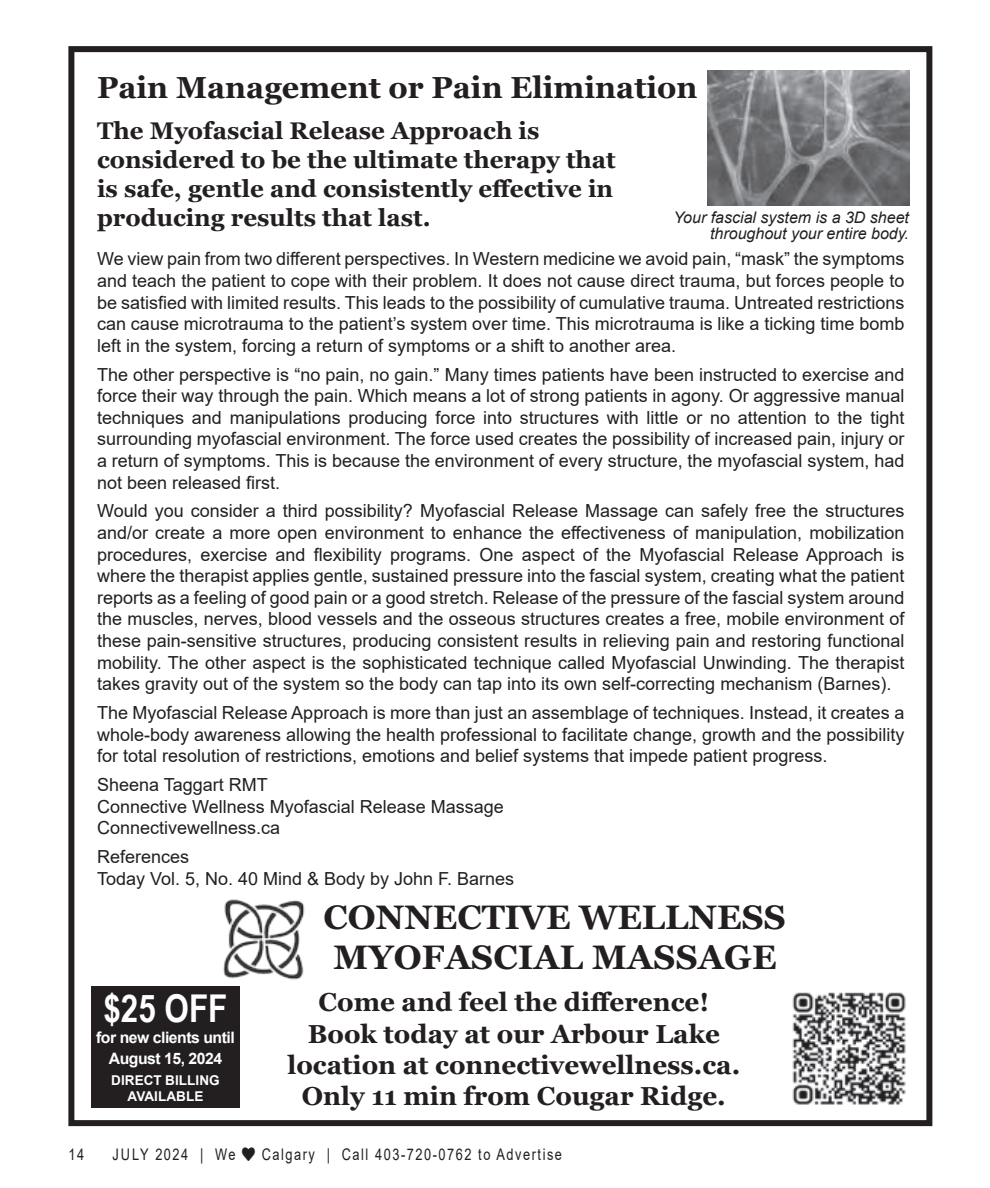
<style>
.page{position:relative;width:990px;height:1188px;background:#fff}
.page>*{position:absolute;margin:0;border:0;box-sizing:border-box;transform-origin:0 0}
.t1{font:700 38.4px "Arial Narrow";color:#fff}
.t2{font:700 34px/40.8px "Georgia";color:#231f20}
.t3{font:700 30.4px "Georgia";color:#231f20}
.t4{font:700 26px/31.2px "Georgia";color:#231f20;text-align:center}
.t5{font:700 24px/28.8px "Georgia";color:#231f20}
.t6{font:18px/21.6px "Arial";color:#231f20;text-align:justify}
.t7{font:italic 16px/16px "Arial";color:#231f20;text-align:right}
.t8{font:16px "Arial";letter-spacing:.12em;color:#231f20;scale:.8 1}
.t9{font:700 15.8px/21.6px "Arial";letter-spacing:-.03em;color:#fff;text-align:center}
.t10{font:700 13.6px/16.2px "Arial";letter-spacing:.005em;color:#fff;text-align:center}
</style>
<div class="page">
<img style="left:223px;top:899px;width:82px;height:81px">
<img style="left:792px;top:992px;width:114px;height:113px">
<div style="left:68px;top:46px;width:864px;height:1080px;border:6px solid #231f20"></div>
<div style="left:91px;top:986px;width:149px;height:122px;background:#231f20"></div>
<img style="left:707px;top:71px;width:202px;height:135px">
<h3 class="t3" style="left:97px;top:68px;width:602px">Pain Management or Pain Elimination</h3>
<h3 class="t5" style="left:97px;top:117px;width:520px">The Myofascial Release Approach is considered to be the ultimate therapy that is safe, gentle and consistently effective in producing results that last.</h3>
<p class="t7" style="left:673px;top:210px;width:237px">Your fascial system is a 3D sheet throughout your entire body.</p>
<p class="t6" style="left:97px;top:248px;width:809px">We view pain from two different perspectives. In Western medicine we avoid pain, “mask” the symptoms and teach the patient to cope with their problem. It does not cause direct trauma, but forces people to be satisfied with limited results. This leads to the possibility of cumulative trauma. Untreated restrictions can cause microtrauma to the patient’s system over time. This microtrauma is like a ticking time bomb left in the system, forcing a return of symptoms or a shift to another area.</p>
<p class="t6" style="left:97px;top:363px;width:809px">The other perspective is “no pain, no gain.” Many times patients have been instructed to exercise and force their way through the pain. Which means a lot of strong patients in agony. Or aggressive manual techniques and manipulations producing force into structures with little or no attention to the tight surrounding myofascial environment. The force used creates the possibility of increased pain, injury or a return of symptoms. This is because the environment of every structure, the myofascial system, had not been released first.</p>
<p class="t6" style="left:97px;top:500px;width:809px">Would you consider a third possibility? Myofascial Release Massage can safely free the structures and/or create a more open environment to enhance the effectiveness of manipulation, mobilization procedures, exercise and flexibility programs. One aspect of the Myofascial Release Approach is where the therapist applies gentle, sustained pressure into the fascial system, creating what the patient reports as a feeling of good pain or a good stretch. Release of the pressure of the fascial system around the muscles, nerves, blood vessels and the osseous structures creates a free, mobile environment of these pain-sensitive structures, producing consistent results in relieving pain and restoring functional mobility. The other aspect is the sophisticated technique called Myofascial Unwinding. The therapist takes gravity out of the system so the body can tap into its own self-correcting mechanism (Barnes).</p>
<p class="t6" style="left:97px;top:702px;width:809px">The Myofascial Release Approach is more than just an assemblage of techniques. Instead, it creates a whole-body awareness allowing the health professional to facilitate change, growth and the possibility for total resolution of restrictions, emotions and belief systems that impede patient progress.</p>
<p class="t6" style="left:97px;top:774px;width:408px;text-align:left">Sheena Taggart RMT<br>Connective Wellness Myofascial Release Massage<br>Connectivewellness.ca</p>
<p class="t6" style="left:97px;top:846px;width:419px">References<br>Today Vol. 5, No. 40 Mind &amp; Body by John F. Barnes</p>
<h1 class="t1" style="left:104px;top:980px;width:125px">$25 OFF</h1>
<p class="t9" style="left:96px;top:1027px;width:140px">for new clients until<br>August 15, 2024</p>
<p class="t10" style="left:111px;top:1072px;width:110px">DIRECT BILLING<br>AVAILABLE</p>
<h2 class="t2" style="left:324px;top:896px;width:464px">CONNECTIVE WELLNESS<br>MYOFASCIAL MASSAGE</h2>
<h3 class="t4" style="left:287px;top:987px;width:454px">Come and feel the difference!<br>Book today at our Arbour Lake location at connectivewellness.ca.<br>Only 11 min from Cougar Ridge.</h3>
<p class="t8" style="left:68px;top:1143px;width:21px">14</p>
<p class="t8" style="left:112px;top:1143px;width:156px">JULY 2024 | We</p>
<p class="t8" style="left:262px;top:1143px;width:377px">Calgary | Call 403-720-0762 to Advertise</p>
</div>
